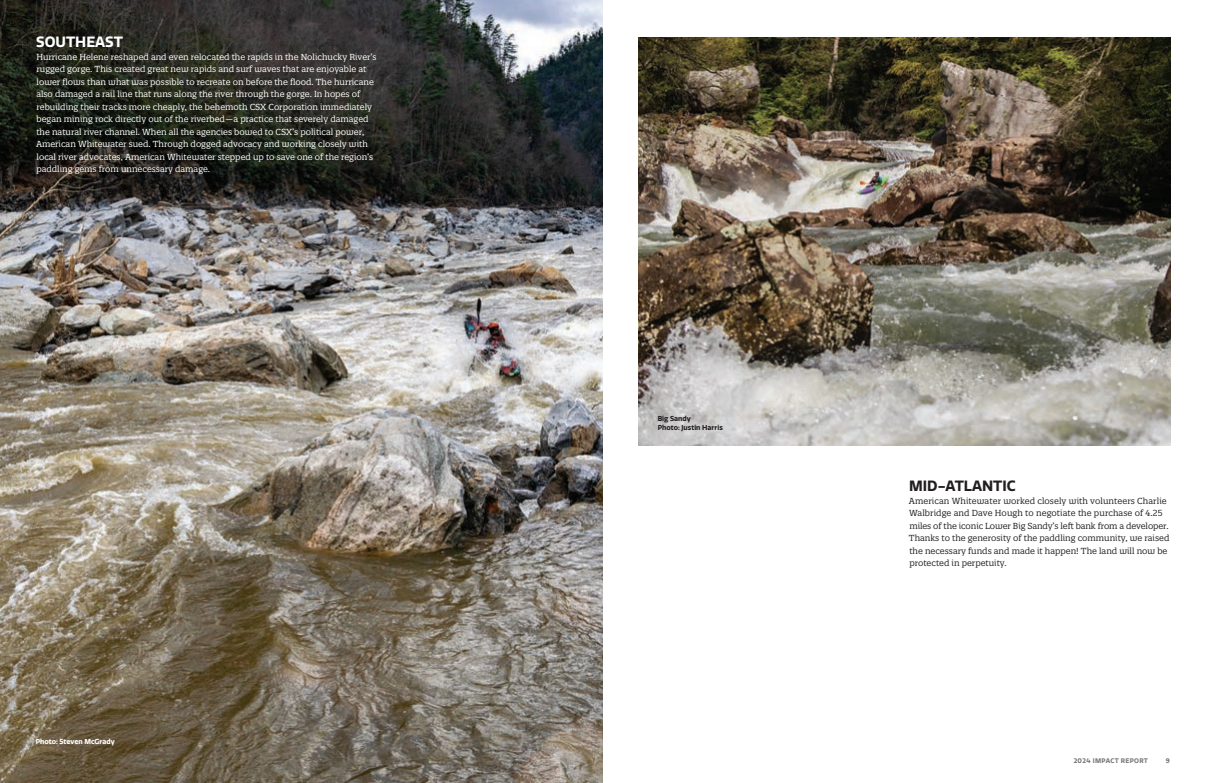
<style>
.page{position:relative;width:1206px;height:783px;background:#fff}
.page>*{position:absolute;margin:0;border:0;box-sizing:border-box;transform-origin:0 0}
.Body_Subhead_-_Q_Sans{font:700 14.5px "Quatro";color:#231f20}
.Body_Subhead_-_Q_Sans-2{font:700 14.5px "Quatro";color:#fff}
.Body_8_5_pt_Quatro_Slab{font:8.5px/12.5px "Quatro Slab";color:#fff}
.Body_8_5_pt_Quatro_Slab-2{font:8.5px/12.5px "Quatro Slab";color:#231f20}
.Caption_White{font:700 7px "Quatro";color:#231f20}
.Caption_White-2{font:700 7px "Quatro";color:#fff}
.t1{font:700 6.5px "Quatro";letter-spacing:.05em;color:#76787b}
</style>
<div class="page">
<img style="left:0;top:0;width:603px;height:783px">
<img style="left:639px;top:37px;width:531px;height:409px">
<p class="Body_Subhead_-_Q_Sans-2" style="left:36px;top:34px;width:88px">SOUTHEAST</p>
<p class="Body_8_5_pt_Quatro_Slab" style="left:36px;top:51px;width:342px">Hurricane Helene reshaped and even relocated the rapids in the Nolichucky River’s rugged gorge. This created great new rapids and surf waves that are enjoyable at lower flows than what was possible to recreate on before the flood. The hurricane also damaged a rail line that runs along the river through the gorge. In hopes of rebuilding their tracks more cheaply, the behemoth CSX Corporation immediately began mining rock directly out of the riverbed — a practice that severely damaged the natural river channel. When all the agencies bowed to CSX’s political power, American Whitewater sued. Through dogged advocacy and working closely with local river advocates, American Whitewater stepped up to save one of the region’s paddling gems from unnecessary damage.</p>
<p class="Caption_White-2" style="left:36px;top:737px;width:81px">Photo: Steven McGrady</p>
<p class="Caption_White" style="left:658px;top:414px;width:35px">Big Sandy</p>
<p class="Caption_White" style="left:658px;top:423px;width:67px">Photo: Justin Harris</p>
<p class="Body_Subhead_-_Q_Sans" style="left:909px;top:477px;width:108px">MID-ATLANTIC</p>
<p class="Body_8_5_pt_Quatro_Slab-2" style="left:909px;top:494px;width:262px">American Whitewater worked closely with volunteers Charlie Walbridge and Dave Hough to negotiate the purchase of 4.25 miles of the iconic Lower Big Sandy’s left bank from a developer.<br>Thanks to the generosity of the paddling community, we raised the necessary funds and made it happen! The land will now be protected in perpetuity.</p>
<p class="t1" style="left:1074px;top:757px;width:76px">2024 IMPACT REPORT</p>
<p class="t1" style="left:1166px;top:757px;width:6px">9</p>
</div>
